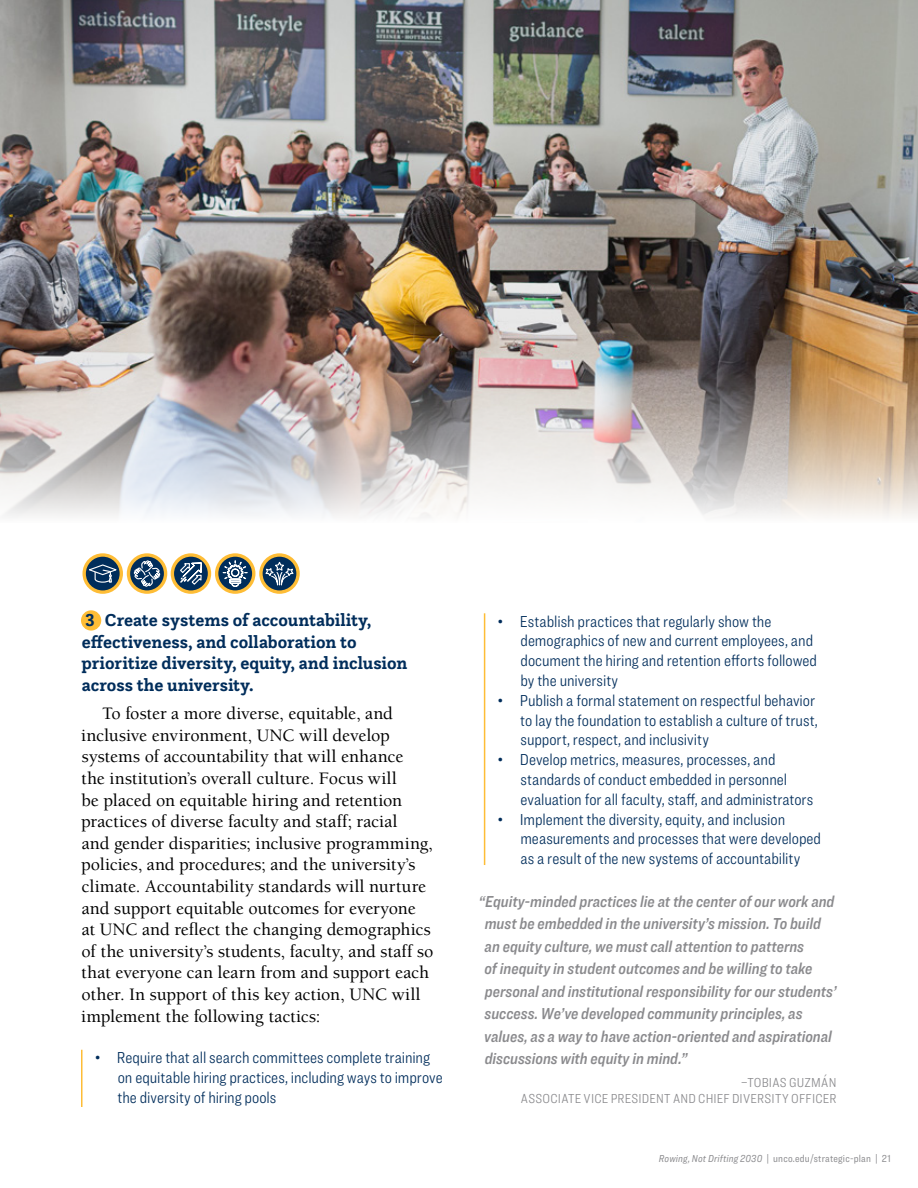
<style>
.page{position:relative;width:918px;height:1188px;background:#fff}
.page>*{position:absolute;margin:0;border:0;box-sizing:border-box;transform-origin:0 0}
.t1{font:500 18px/21.6px "Berkeley";color:#000}
.t2{font:700 18px/21.6px "Questa Slab";letter-spacing:-.005em;color:#002d5b}
.t3{font:300 16.5px/19.8px "Ringside Condensed";letter-spacing:-.005em;color:#002d5b}
.t4{font:16.5px/22.5px "Ringside Condensed Semi Ital";color:#8a8a8d}
.t5{font:300 13.5px/16.2px "Ringside Condensed";letter-spacing:.015em;color:#8a8a8d;text-align:right}
.t6{font:10.5px "Ringside Condensed";letter-spacing:.02em;color:#8a8a8d}
.s1{font-style:italic}
</style>
<div class="page">
<hr style="left:81px;top:1050px;width:1px;height:57px;background:#febd36">
<hr style="left:484px;top:613px;width:1px;height:252px;background:#febd36">
<div style="left:81px;top:610px;width:20px;height:21px;background:#febd36;border-radius:50%"></div>
<svg style="left:127px;top:553px;width:40px;height:41px"></svg>
<div style="left:130px;top:557px;width:34px;height:33px;background:#002d5b;border-radius:50%"></div>
<svg style="left:133px;top:559px;width:28px;height:29px"></svg>
<svg style="left:82px;top:553px;width:41px;height:41px"></svg>
<div style="left:86px;top:557px;width:34px;height:33px;background:#002d5b;border-radius:50%"></div>
<svg style="left:86px;top:564px;width:31px;height:19px"></svg>
<svg style="left:259px;top:553px;width:41px;height:41px"></svg>
<div style="left:263px;top:557px;width:33px;height:33px;background:#002d5b;border-radius:50%"></div>
<svg style="left:264px;top:560px;width:31px;height:26px"></svg>
<svg style="left:171px;top:553px;width:40px;height:41px"></svg>
<div style="left:174px;top:557px;width:34px;height:33px;background:#002d5b;border-radius:50%"></div>
<svg style="left:179px;top:553px;width:23px;height:41px"></svg>
<svg style="left:215px;top:553px;width:40px;height:41px"></svg>
<div style="left:218px;top:557px;width:34px;height:33px;background:#002d5b;border-radius:50%"></div>
<svg style="left:222px;top:553px;width:26px;height:34px"></svg>
<img style="left:0;top:0;width:918px;height:517px">
<p class="t2" style="left:81px;top:609px;width:327px">3 Create systems of accountability, effectiveness, and collaboration to prioritize diversity, equity, and inclusion across the university.</p>
<p class="t1" style="left:81px;top:703px;width:354px;text-indent:21px">To foster a more diverse, equitable, and inclusive environment, UNC will develop systems of accountability that will enhance<br>the institution’s overall culture. Focus will<br>be placed on equitable hiring and retention practices of diverse faculty and staff; racial<br>and gender disparities; inclusive programming, policies, and procedures; and the university’s climate. Accountability standards will nurture and support equitable outcomes for everyone<br>at UNC and reflect the changing demographics of the university’s students, faculty, and staff so that everyone can learn from and support each other. In support of this key action, UNC will implement the following tactics:</p>
<p class="t3" style="left:117px;top:1047px;width:327px;text-indent:-22px">• Require that all search committees complete training on equitable hiring practices, including ways to improve the diversity of hiring pools</p>
<p class="t3" style="left:520px;top:611px;width:298px;text-indent:-22px">• Establish practices that regularly show the demographics of new and current employees, and document the hiring and retention efforts followed by the university</p>
<p class="t3" style="left:520px;top:690px;width:299px;text-indent:-22px">• Publish a formal statement on respectful behavior to lay the foundation to establish a culture of trust, support, respect, and inclusivity</p>
<p class="t3" style="left:520px;top:750px;width:294px;text-indent:-23px">• Develop metrics, measures, processes, and standards of conduct embedded in personnel evaluation for all faculty, staff, and administrators</p>
<p class="t3" style="left:520px;top:809px;width:302px;text-indent:-22px">• Implement the diversity, equity, and inclusion measurements and processes that were developed as a result of the new systems of accountability</p>
<p class="t4" style="left:484px;top:889px;width:354px;text-indent:-6px">“Equity-minded practices lie at the center of our work and must be embedded in the university’s mission. To build an equity culture, we must call attention to patterns<br>of inequity in student outcomes and be willing to take personal and institutional responsibility for our students’ success. We’ve developed community principles, as values, as a way to have action-oriented and aspirational discussions with equity in mind.”</p>
<p class="t5" style="left:521px;top:1074px;width:317px">–TOBIAS GUZMÁN<br>ASSOCIATE VICE PRESIDENT AND CHIEF DIVERSITY OFFICER</p>
<p class="t6" style="left:659px;top:1151px;width:234px"><span class="s1">Rowing, Not Drifting 2030</span> | unco.edu/strategic-plan | 21</p>
</div>
